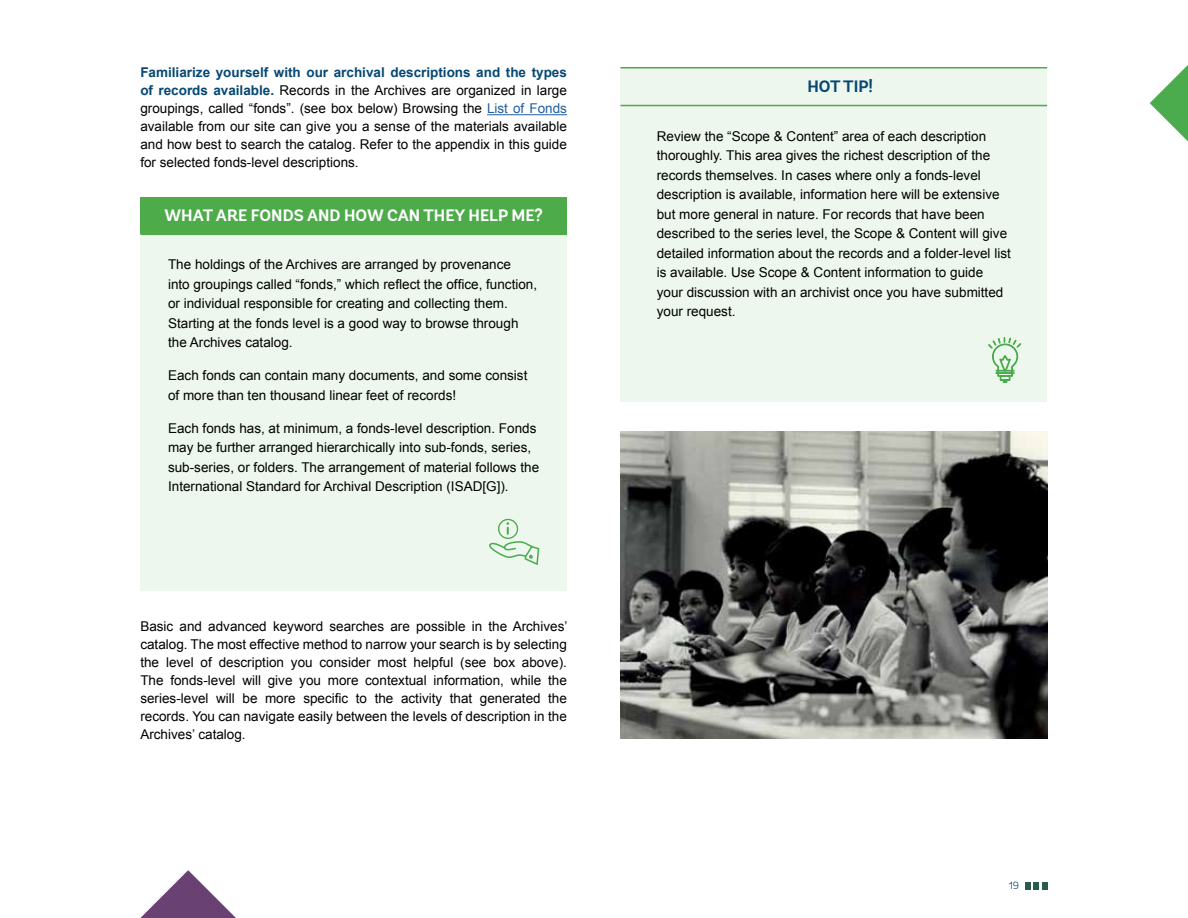
<style>
.page{position:relative;width:1188px;height:918px;background:#fff}
.page>*{position:absolute;margin:0;border:0;box-sizing:border-box;transform-origin:0 0}
.t1{font:700 16.5px "Andes";color:#fff}
.t2{font:700 16.5px "Andes";color:#064873}
.t3{font:13.5px/19.5px "Arial";color:#000}
.t4{font:300 10.5px "Andes";color:#064873}
.s1{font-weight:700;color:#064873}
.s2{color:#215e9e}
</style>
<div class="page">
<svg style="left:1150px;top:65px;width:38px;height:76px"></svg>
<svg style="left:140px;top:870px;width:96px;height:48px"></svg>
<svg style="left:1034px;top:882px;width:5px;height:7px"></svg>
<div style="left:1042px;top:882px;width:6px;height:7px;background:#275d49"></div>
<div style="left:1025px;top:882px;width:6px;height:7px;background:#275d49"></div>
<div style="left:140px;top:198px;width:427px;height:36px;background:#4dab4a"></div>
<img style="left:621px;top:432px;width:426px;height:307px">
<hr style="left:487px;top:114px;width:80px;height:1px;background:#215e9e">
<div style="left:140px;top:234px;width:427px;height:357px;background:#edf7ed"></div>
<hr style="left:140px;top:234px;width:427px;height:1px;background:#4dab4a">
<div style="left:621px;top:67px;width:426px;height:335px;background:#edf7ed"></div>
<hr style="left:621px;top:67px;width:426px;height:1px;background:#4aab4d">
<hr style="left:621px;top:105px;width:426px;height:1px;background:#4aab4d">
<svg style="left:490px;top:522px;width:50px;height:44px"></svg>
<svg style="left:988px;top:337px;width:33px;height:46px"></svg>
<div style="left:498px;top:519px;width:20px;height:20px;border:1px solid #4dab4a;border-radius:50%"></div>
<p class="t3" style="left:140px;top:64px;width:428px;line-height:18px;text-align:justify"><span class="s1">Familiarize yourself with our archival descriptions and the types of records available.</span> Records in the Archives are organized in large groupings, called “fonds”. (see box below) Browsing the <span class="s2">List of Fonds </span>available from our site can give you a sense of the materials available and how best to search the catalog. Refer to the appendix in this guide for selected fonds-level descriptions.</p>
<p class="t1" style="left:165px;top:205px;width:380px">WHAT ARE FONDS AND HOW CAN THEY HELP ME?</p>
<p class="t3" style="left:168px;top:255px;width:371px">The holdings of the Archives are arranged by provenance<br>into groupings called “fonds,” which reflect the office, function, or individual responsible for creating and collecting them.<br>Starting at the fonds level is a good way to browse through the Archives catalog.</p>
<p class="t3" style="left:168px;top:366px;width:361px">Each fonds can contain many documents, and some consist of more than ten thousand linear feet of records!</p>
<p class="t3" style="left:168px;top:419px;width:373px">Each fonds has, at minimum, a fonds-level description. Fonds may be further arranged hierarchically into sub-fonds, series, sub-series, or folders. The arrangement of material follows the International Standard for Archival Description (ISAD[G]).</p>
<p class="t3" style="left:140px;top:617px;width:429px;line-height:18px;text-align:justify">Basic and advanced keyword searches are possible in the Archives’ catalog. The most effective method to narrow your search is by selecting the level of description you consider most helpful (see box above).<br>The fonds-level will give you more contextual information, while the series-level will be more specific to the activity that generated the records. You can navigate easily between the levels of description in the Archives’ catalog.</p>
<p class="t2" style="left:807px;top:76px;width:67px">HOT TIP!</p>
<p class="t3" style="left:657px;top:126px;width:356px">Review the “Scope &amp; Content” area of each description thoroughly. This area gives the richest description of the records themselves. In cases where only a fonds-level description is available, information here will be extensive but more general in nature. For records that have been described to the series level, the Scope &amp; Content will give detailed information about the records and a folder-level list is available. Use Scope &amp; Content information to guide your discussion with an archivist once you have submitted your request.</p>
<p class="t4" style="left:1009px;top:879px;width:12px">19</p>
</div>
